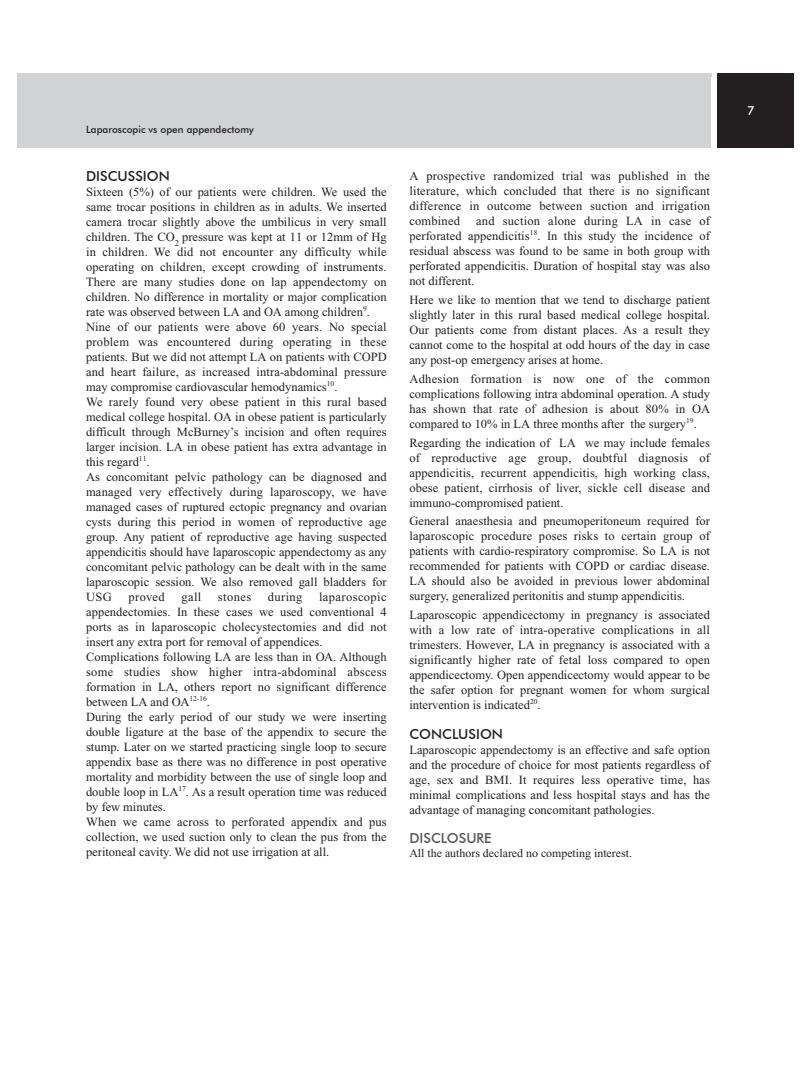
<style>
.page{position:relative;width:810px;height:1080px;background:#fff}
.page>*{position:absolute;margin:0;border:0;box-sizing:border-box;transform-origin:0 0}
.t1{font:500 13.75px "Futura BT";color:#231f20}
.t2{font:500 13.75px "Futura BT";color:#57585a}
.t3{font:12.5px/15px "Times New Roman";color:#231f20;text-align:justify}
.t4{font:500 12.5px "Futura BT";color:#fff}
.t5{font:11.88px "Times New Roman";color:#231f20}
.t6{font:500 10px "Futura BT";color:#231f20}
</style>
<div class="page">
<div style="left:717px;top:74px;width:76px;height:74px;background:#231f20"></div>
<div style="left:17px;top:74px;width:694px;height:74px;background:#d1d2d4"></div>
<p class="t6" style="left:86px;top:124px;width:169px">Laparoscopic vs open appendectomy</p>
<p class="t1" style="left:86px;top:168px;width:85px">DISCUSSION</p>
<p class="t3" style="left:86px;top:185px;width:302px;text-align:left">Sixteen (5%) of our patients were children. We used the same trocar positions in children as in adults. We inserted camera trocar slightly above the umbilicus in very small children. The CO<sub>2</sub> pressure was kept at 11 or 12mm of Hg in children. We did not encounter any difficulty while operating on children, except crowding of instruments.<br>There are many studies done on lap appendectomy on children. No difference in mortality or major complication rate was observed between LA and OA among children<sup>9</sup>.<br>Nine of our patients were above 60 years. No special problem was encountered during operating in these patients. But we did not attempt LA on patients with COPD and heart failure, as increased intra-abdominal pressure may compromise cardiovascular hemodynamics<sup>10</sup>.<br>We rarely found very obese patient in this rural based medical college hospital. OA in obese patient is particularly difficult through McBurney’s incision and often requires larger incision. LA in obese patient has extra advantage in this regard<sup>11</sup>.<br>As concomitant pelvic pathology can be diagnosed and managed very effectively during laparoscopy, we have managed cases of ruptured ectopic pregnancy and ovarian cysts during this period in women of reproductive age group. Any patient of reproductive age having suspected appendicitis should have laparoscopic appendectomy as any concomitant pelvic pathology can be dealt with in the same laparoscopic session. We also removed gall bladders for USG</p>
<p class="t3" style="left:86px;top:590px;width:302px;text-align:left;text-indent:233px">laparoscopic appendectomies. In these cases we used conventional 4 ports as in laparoscopic cholecystectomies and did not insert any extra port for removal of appendices.<br>Complications following LA are less than in OA. Although some studies show higher intra-abdominal abscess formation in LA, others report no significant difference between LA and OA<sup>12-16</sup>.<br>During the early period of our study we were inserting double ligature at the base of the appendix to secure the stump. Later on we started practicing single loop to secure appendix base as there was no difference in post operative mortality and morbidity between the use of single loop and double loop in LA<sup>17</sup>. As a result operation time was reduced by few minutes.<br>When we came across to perforated appendix and pus collection, we used suction only to clean the pus from the peritoneal cavity. We did not use irrigation at all.</p>
<p class="t3" style="left:128px;top:590px;width:38px">proved</p>
<p class="t3" style="left:181px;top:590px;width:21px">gall</p>
<p class="t3" style="left:218px;top:590px;width:35px">stones</p>
<p class="t3" style="left:268px;top:590px;width:36px">during</p>
<p class="t3" style="left:409px;top:169px;width:302px">A prospective randomized trial was published in the literature, which concluded that there is no significant difference in outcome between suction and irrigation combined</p>
<p class="t3" style="left:409px;top:214px;width:302px;text-indent:67px">and suction alone during LA in case of perforated appendicitis<sup>18</sup>. In this study the incidence of residual abscess was found to be same in both group with perforated appendicitis. Duration of hospital stay was also not different.</p>
<p class="t3" style="left:409px;top:293px;width:302px">Here we like to mention that we tend to discharge patient slightly later in this rural based medical college hospital.<br>Our patients come from distant places. As a result they cannot come to the hospital at odd hours of the day in case any post-op emergency arises at home.</p>
<p class="t3" style="left:409px;top:372px;width:302px">Adhesion formation is now one of the common complications following intra abdominal operation. A study has shown that rate of adhesion is about 80% in OA compared to 10% in LA three months after the surgery<sup>19</sup>.</p>
<p class="t3" style="left:409px;top:435px;width:302px">Regarding the indication of LA we may include females of reproductive age group, doubtful diagnosis of appendicitis, recurrent appendicitis, high working class, obese patient, cirrhosis of liver, sickle cell disease and immuno-compromised patient.</p>
<p class="t3" style="left:409px;top:514px;width:302px">General anaesthesia and pneumoperitoneum required for laparoscopic procedure poses risks to certain group of patients with cardio-respiratory compromise. So LA is not recommended for patients with COPD or cardiac disease.<br>LA should also be avoided in previous lower abdominal surgery, generalized peritonitis and stump appendicitis.</p>
<p class="t3" style="left:409px;top:608px;width:302px">Laparoscopic appendicectomy in pregnancy is associated with a low rate of intra-operative complications in all trimesters. However, LA in pregnancy is associated with a significantly higher rate of fetal loss compared to open appendicectomy. Open appendicectomy would appear to be the safer option for pregnant women for whom surgical intervention is indicated<sup>20</sup>.</p>
<p class="t1" style="left:409px;top:726px;width:95px">CONCLUSION</p>
<p class="t3" style="left:409px;top:743px;width:302px">Laparoscopic appendectomy is an effective and safe option and the procedure of choice for most patients regardless of age, sex and BMI. It requires less operative time, has minimal complications and less hospital stays and has the advantage of managing concomitant pathologies.</p>
<p class="t2" style="left:409px;top:830px;width:84px">DISCLOSURE</p>
<p class="t5" style="left:409px;top:847px;width:224px">All the authors declared no competing interest.</p>
<p class="t4" style="left:747px;top:103px;width:9px">7</p>
</div>
